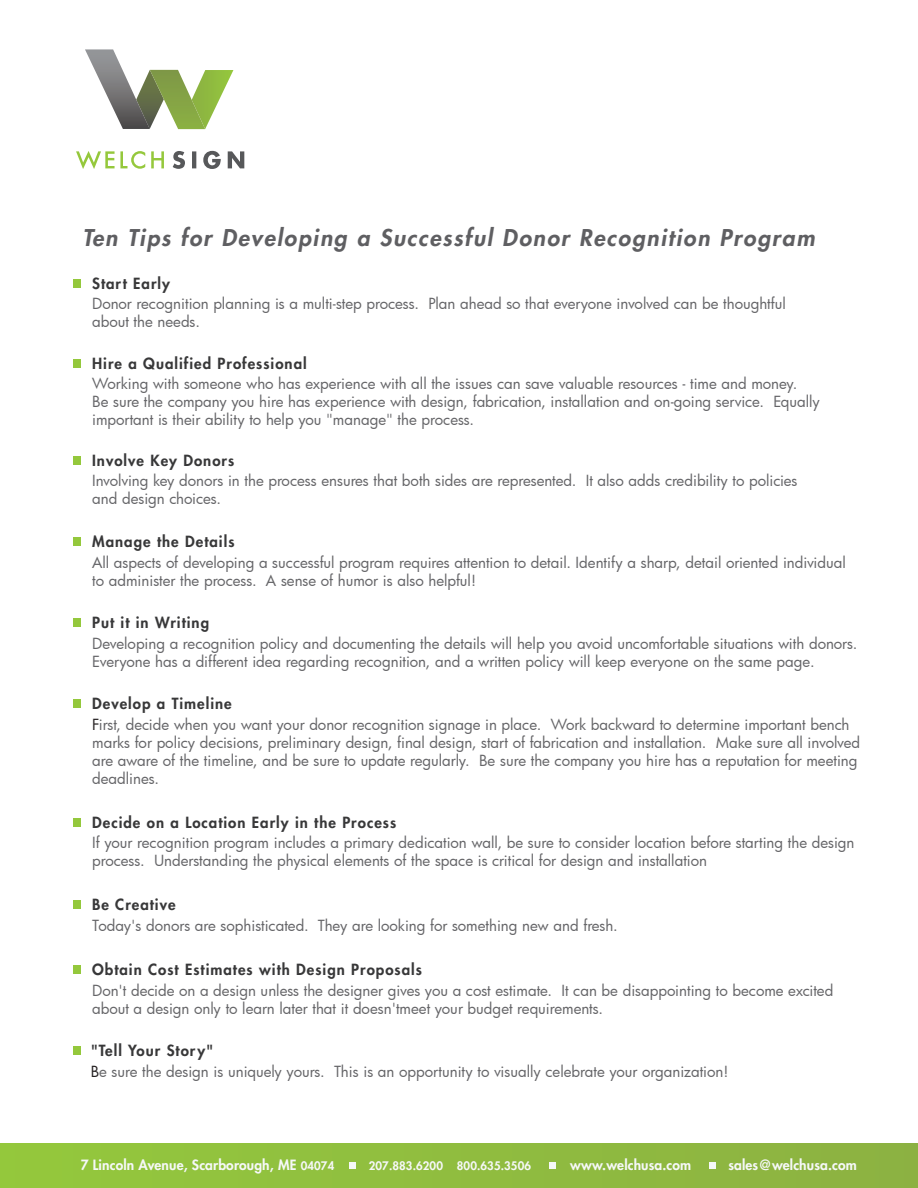
<style>
.page{position:relative;width:918px;height:1188px;background:#fff}
.page>*{position:absolute;margin:0;border:0;box-sizing:border-box;transform-origin:0 0}
.t1{font:italic 800 22.5px "Futura";letter-spacing:.075em;color:#5f5f62}
.t2{font:15px/18px "Futura";color:#656568}
.t3{font:800 15px "Futura";letter-spacing:.065em;color:#383839}
.t4{font:800 13.8px "Futura";letter-spacing:.01em;color:#f6f8f8}
.t5{font:800 11.55px "Futura";letter-spacing:.01em;color:#f6f8f8}
.s1{font-weight:800;color:#383839}
.s2{color:#231f20}
.s3{font-size:11.55px}
</style>
<div class="page">
<div style="left:0;top:1143px;width:918px;height:45px;background:#90bd3f"></div>
<div style="left:73px;top:279px;width:8px;height:9px;background:#94c83c"></div>
<div style="left:73px;top:359px;width:8px;height:8px;background:#94c83c"></div>
<div style="left:73px;top:457px;width:8px;height:8px;background:#94c83c"></div>
<div style="left:73px;top:537px;width:8px;height:9px;background:#94c83c"></div>
<div style="left:73px;top:618px;width:8px;height:9px;background:#94c83c"></div>
<div style="left:73px;top:699px;width:8px;height:9px;background:#94c83c"></div>
<div style="left:73px;top:818px;width:8px;height:8px;background:#94c83c"></div>
<div style="left:73px;top:900px;width:8px;height:9px;background:#94c83c"></div>
<div style="left:73px;top:965px;width:8px;height:8px;background:#94c83c"></div>
<div style="left:73px;top:1046px;width:8px;height:8px;background:#94c83c"></div>
<svg style="left:85px;top:49px;width:148px;height:80px"></svg>
<svg style="left:151px;top:151px;width:13px;height:17px"></svg>
<svg style="left:76px;top:151px;width:69px;height:18px"></svg>
<svg style="left:173px;top:151px;width:71px;height:18px"></svg>
<div style="left:710px;top:1162px;width:6px;height:7px;background:#f6f8f8"></div>
<div style="left:549px;top:1162px;width:7px;height:7px;background:#f6f8f8"></div>
<div style="left:349px;top:1162px;width:6px;height:7px;background:#f6f8f8"></div>
<h1 class="t1" style="left:82px;top:223px;width:734px">Ten Tips for Developing a Successful Donor Recognition Program</h1>
<p class="t3" style="left:92px;top:274px;width:79px">Start Early</p>
<p class="t2" style="left:92px;top:294px;width:695px">Donor recognition planning is a multi-step process. Plan ahead so that everyone involved can be thoughtful about the needs.</p>
<p class="t3" style="left:92px;top:353px;width:216px">Hire a Qualified Professional</p>
<p class="t2" style="left:92px;top:374px;width:729px">Working with someone who has experience with all the issues can save valuable resources - time and money.<br>Be sure the company you hire has experience with design, fabrication, installation and on-going service. Equally important is their ability to help you "manage" the process.</p>
<p class="t3" style="left:92px;top:451px;width:144px">Involve Key Donors</p>
<p class="t2" style="left:92px;top:472px;width:707px">Involving key donors in the process ensures that both sides are represented. It also adds credibility to policies and design choices.</p>
<p class="t3" style="left:92px;top:532px;width:144px">Manage the Details</p>
<p class="t2" style="left:92px;top:553px;width:755px">All aspects of developing a successful program requires attention to detail. Identify a sharp, detail oriented individual to administer the process. A sense of humor is also helpful!</p>
<p class="t3" style="left:92px;top:613px;width:119px">Put it in Writing</p>
<p class="t2" style="left:92px;top:634px;width:767px">Developing a recognition policy and documenting the details will help you avoid uncomfortable situations with donors.<br>Everyone has a different idea regarding recognition, and a written policy will keep everyone on the same page.</p>
<p class="t2" style="left:92px;top:693px;width:759px;line-height:20.5px"><span class="s1">Develop a Timeline<br></span><span class="s2">F</span>irst, decide when you want your donor recognition signage in place. Work backward to determine important bench</p>
<p class="t2" style="left:92px;top:733px;width:770px">marks for policy decisions, preliminary design, final design, start of fabrication and installation. Make sure all involved are aware of the timeline, and be sure to update regularly. Be sure the company you hire has a reputation for meeting deadlines.</p>
<p class="t3" style="left:92px;top:812px;width:305px">Decide on a Location Early in the Process</p>
<p class="t2" style="left:92px;top:834px;width:764px">If your recognition program includes a primary dedication wall, be sure to consider location before starting the design process. Understanding the physical elements of the space is critical for design and installation</p>
<p class="t3" style="left:92px;top:895px;width:85px">Be Creative</p>
<p class="t2" style="left:92px;top:916px;width:527px">Today's donors are sophisticated. They are looking for something new and fresh.</p>
<p class="t3" style="left:92px;top:959px;width:331px">Obtain Cost Estimates with Design Proposals</p>
<p class="t2" style="left:92px;top:981px;width:743px">Don't decide on a design unless the designer gives you a cost estimate. It can be disappointing to become excited about a design only to learn later that it doesn'tmeet your budget requirements.</p>
<p class="t2" style="left:91px;top:1040px;width:639px;line-height:20.5px"><span class="s1">"Tell Your Story"<br></span><span class="s2">B</span>e sure the design is uniquely yours. This is an opportunity to visually celebrate your organization!</p>
<p class="t4" style="left:81px;top:1155px;width:255px">7 Lincoln Avenue, Scarborough, ME <span class="s3">04074</span></p>
<p class="t5" style="left:369px;top:1158px;width:164px">207.883.6200 800.635.3506</p>
<p class="t4" style="left:570px;top:1155px;width:122px">www.welchusa.com</p>
<p class="t4" style="left:728px;top:1155px;width:130px">sales@welchusa.com</p>
</div>
